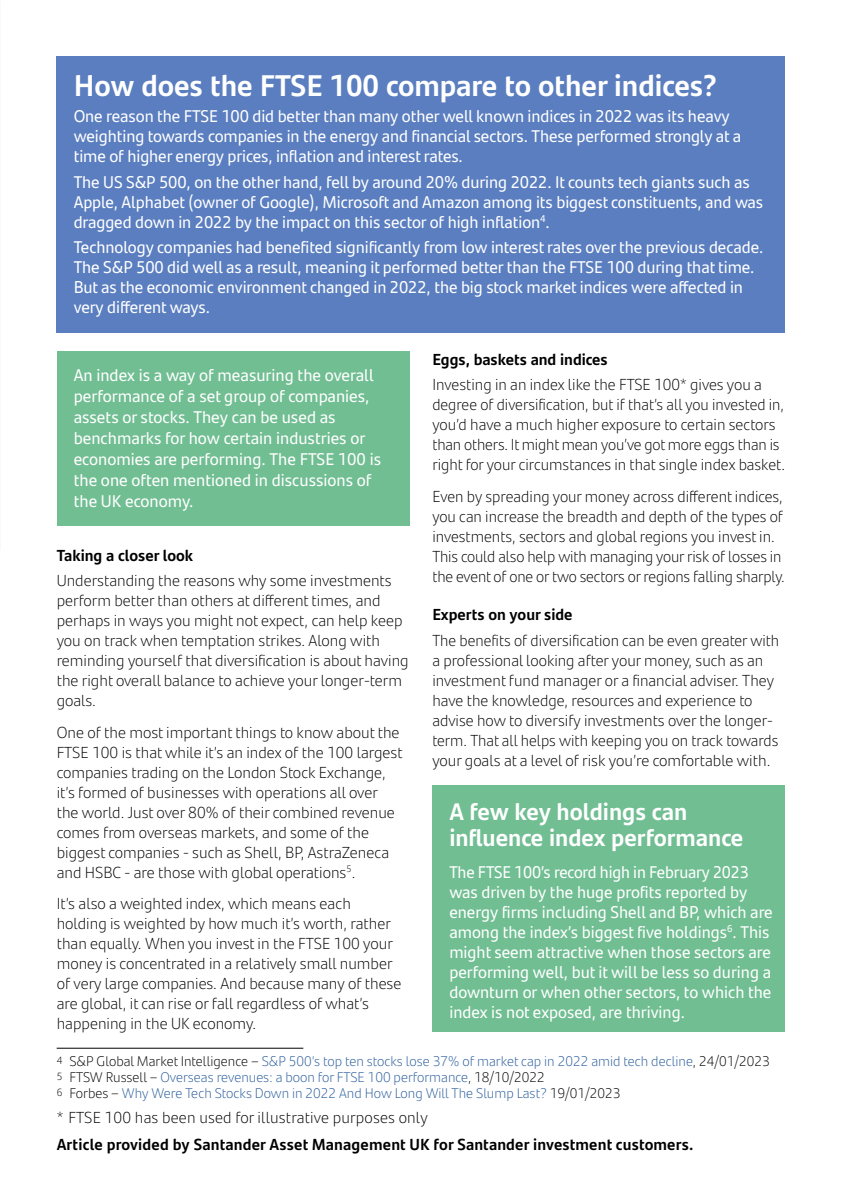
<style>
.page{position:relative;width:842px;height:1191px;background:#fff}
.page>*{position:absolute;margin:0;border:0;box-sizing:border-box;transform-origin:0 0}
.t1{font:700 30px "Santander Text";color:#fff}
.t2{font:700 24px/26px "Santander Text";color:#fff}
.t3{font:17px/20px "Santander Text";letter-spacing:-.005em;color:#fff}
.t4{font:300 16px/20px "Santander Text";color:#000}
.t5{font:700 16px "Santander Text";letter-spacing:.005em;color:#000}
.t6{font:300 14px/16px "Santander Text";color:#275b9b}
.s1{font-size:10.4px;color:#000}
.s2{color:#000}
</style>
<div class="page">
<div style="left:57px;top:57px;width:728px;height:276px;background:#5a7ebf"></div>
<hr style="left:57px;top:1047px;width:246px;height:1px;background:#000">
<div style="left:57px;top:351px;width:353px;height:175px;background:#71be93"></div>
<div style="left:432px;top:785px;width:353px;height:247px;background:#71be93"></div>
<h1 class="t1" style="left:74px;top:62px;width:644px">How does the FTSE 100 compare to other indices?</h1>
<p class="t3" style="left:74px;top:105px;width:669px">One reason the FTSE 100 did better than many other well known indices in 2022 was its heavy weighting towards companies in the energy and financial sectors. These performed strongly at a time of higher energy prices, inflation and interest rates.</p>
<p class="t3" style="left:74px;top:171px;width:691px">The US S&amp;P 500, on the other hand, fell by around 20% during 2022. It counts tech giants such as<br>Apple, Alphabet (owner of Google), Microsoft and Amazon among its biggest constituents, and was dragged down in 2022 by the impact on this sector of high inflation<sup>4</sup>.</p>
<p class="t3" style="left:74px;top:236px;width:691px">Technology companies had benefited significantly from low interest rates over the previous decade.<br>The S&amp;P 500 did well as a result, meaning it performed better than the FTSE 100 during that time.<br>But as the economic environment changed in 2022, the big stock market indices were affected in very different ways.</p>
<p class="t3" style="left:74px;top:364px;width:309px;line-height:21px">An index is a way of measuring the overall performance of a set group of companies, assets or stocks. They can be used as benchmarks for how certain industries or economies are performing. The FTSE 100 is the one often mentioned in discussions of the UK economy.</p>
<p class="t5" style="left:57px;top:542px;width:138px">Taking a closer look</p>
<p class="t4" style="left:57px;top:570px;width:354px">Understanding the reasons why some investments perform better than others at different times, and perhaps in ways you might not expect, can help keep you on track when temptation strikes. Along with reminding yourself that diversification is about having the right overall balance to achieve your longer-term goals.</p>
<p class="t4" style="left:57px;top:721px;width:347px">One of the most important things to know about the FTSE 100 is that while it’s an index of the 100 largest companies trading on the London Stock Exchange, it’s formed of businesses with operations all over the world. Just over 80% of their combined revenue comes from overseas markets, and some of the biggest companies - such as Shell, BP, AstraZeneca and HSBC - are those with global operations<sup>5</sup>.</p>
<p class="t4" style="left:57px;top:893px;width:346px">It’s also a weighted index, which means each holding is weighted by how much it’s worth, rather than equally. When you invest in the FTSE 100 your money is concentrated in a relatively small number of very large companies. And because many of these are global, it can rise or fall regardless of what’s happening in the UK economy.</p>
<p class="t5" style="left:432px;top:346px;width:177px">Eggs, baskets and indices</p>
<p class="t4" style="left:432px;top:374px;width:354px">Investing in an index like the FTSE 100* gives you a degree of diversification, but if that’s all you invested in, you’d have a much higher exposure to certain sectors than others. It might mean you’ve got more eggs than is right for your circumstances in that single index basket.</p>
<p class="t4" style="left:432px;top:485px;width:354px">Even by spreading your money across different indices, you can increase the breadth and depth of the types of investments, sectors and global regions you invest in.<br>This could also help with managing your risk of losses in the event of one or two sectors or regions falling sharply.</p>
<p class="t5" style="left:432px;top:602px;width:142px">Experts on your side</p>
<p class="t4" style="left:432px;top:629px;width:348px">The benefits of diversification can be even greater with a professional looking after your money, such as an investment fund manager or a financial adviser. They have the knowledge, resources and experience to advise how to diversify investments over the longer&shy;term. That all helps with keeping you on track towards your goals at a level of risk you’re comfortable with.</p>
<h2 class="t2" style="left:449px;top:797px;width:296px">A few key holdings can influence index performance</h2>
<p class="t3" style="left:449px;top:861px;width:325px">The FTSE 100’s record high in February 2023 was driven by the huge profits reported by energy firms including Shell and BP, which are among the index’s biggest five holdings<sup>6</sup>. This might seem attractive when those sectors are performing well, but it will be less so during a downturn or when other sectors, to which the index is not exposed, are thriving.</p>
<p class="t6" style="left:57px;top:1052px;width:715px"><span class="s1">4</span> <span class="s2">S&amp;P Global Market Intelligence –</span> S&amp;P 500’s top ten stocks lose 37% of market cap in 2022 amid tech decline<span class="s2">, 24/01/2023<br></span><span class="s1">5</span> <span class="s2">FTSW Russell –</span> Overseas revenues: a boon for FTSE 100 performance<span class="s2">, 18/10/2022<br></span><span class="s1">6</span> <span class="s2">Forbes –</span> Why Were Tech Stocks Down in 2022 And How Long Will The Slump Last? <span class="s2">19/01/2023</span></p>
<p class="t4" style="left:57px;top:1106px;width:372px">* FTSE 100 has been used for illustrative purposes only</p>
<p class="t5" style="left:57px;top:1131px;width:638px">Article provided by Santander Asset Management UK for Santander investment customers.</p>
</div>
